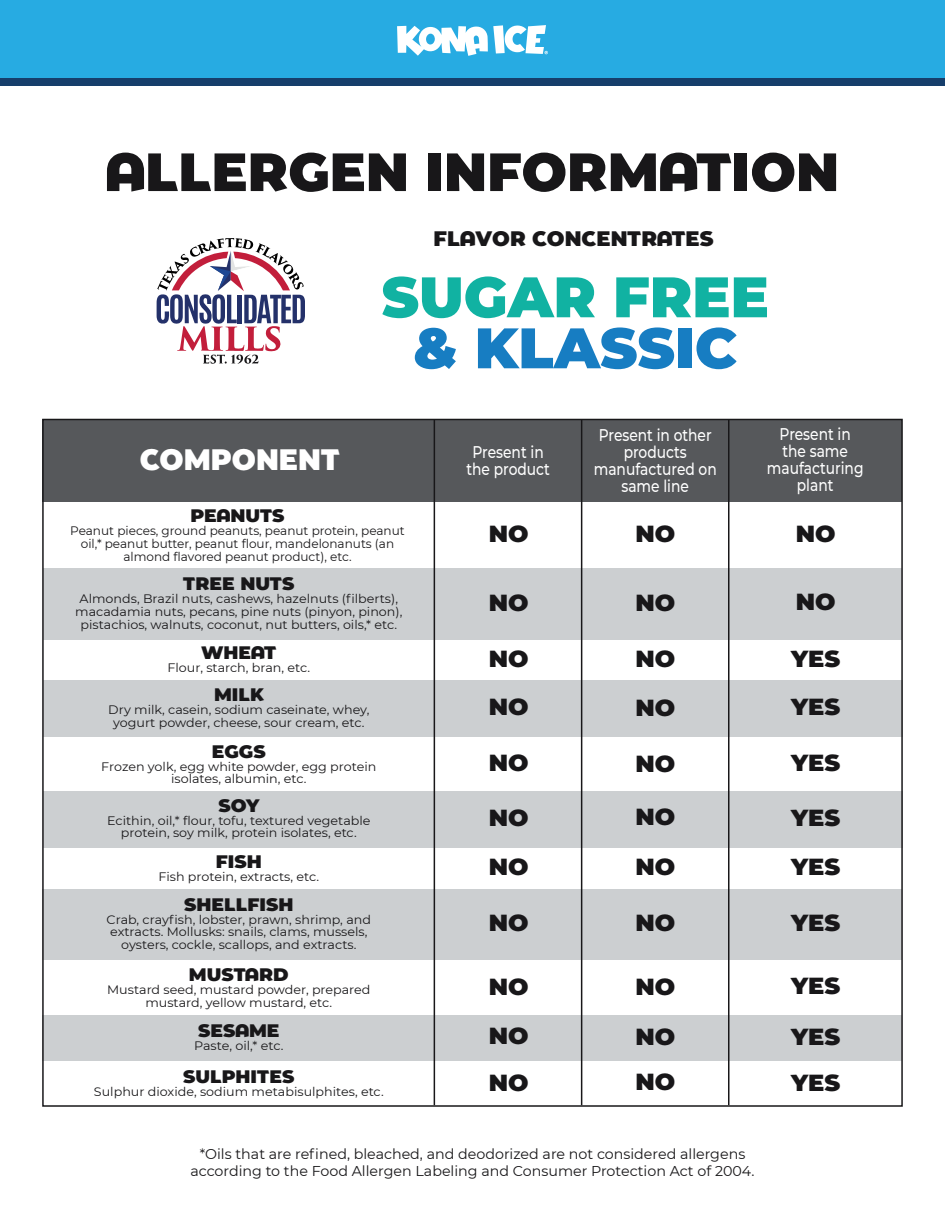
<style>
.page{position:relative;width:945px;height:1215px;background:#fff}
.page>*{position:absolute;margin:0;border:0;box-sizing:border-box;transform-origin:0 0}
.t1{font:900 57px "Montserrat";color:#11b2a2}
.t2{font:900 57px "Montserrat";color:#177dc2}
.t3{font:900 53.7px "Kona Montserrat Temp 1";color:#181719}
.t4{font:900 29.55px "Kona Montserrat Temp 1";color:#fff;scale:.96 1}
.t5{font:900 23.25px "Kona Montserrat Temp 1";color:#181719}
.t6{font:900 21px "Kona Montserrat Temp 1";color:#181719}
.t7{font:900 18.15px "Kona Montserrat Temp 1";color:#181719}
.t8{font:500 16.95px/17px "Montserrat";color:#fff;text-align:center;scale:.82 1}
.t9{font:14.25px/17.1px "Montserrat";color:#181719;text-align:center}
.t10{font:12.3px/12.9px "Montserrat";color:#181719;text-align:center}
</style>
<div class="page">
<div style="left:43px;top:568px;width:858px;height:71px;background:#cccfd1"></div>
<div style="left:43px;top:889px;width:859px;height:71px;background:#cccfd1"></div>
<div style="left:43px;top:791px;width:859px;height:56px;background:#cccfd1"></div>
<div style="left:43px;top:1015px;width:859px;height:45px;background:#cccfd1"></div>
<div style="left:43px;top:681px;width:859px;height:56px;background:#cccfd1"></div>
<div style="left:0;top:0;width:945px;height:78px;background:#27abe2"></div>
<svg style="left:397px;top:25px;width:151px;height:31px"></svg>
<svg style="left:157px;top:238px;width:148px;height:126px"></svg>
<div style="left:43px;top:420px;width:859px;height:82px;background:#56585b"></div>
<hr style="left:434px;top:420px;width:1px;height:685px;background:#181719">
<hr style="left:581px;top:420px;width:1px;height:685px;background:#181719">
<hr style="left:728px;top:420px;width:2px;height:685px;background:#181719">
<div style="left:0;top:78px;width:945px;height:8px;background:#163e6b"></div>
<h2 class="t3" style="left:106px;top:132px;width:735px">ALLERGEN INFORMATION</h2>
<h3 class="t6" style="left:434px;top:223px;width:282px">FLAVOR CONCENTRATES</h3>
<h1 class="t1" style="left:382px;top:254px;width:389px">SUGAR FREE</h1>
<h1 class="t2" style="left:413px;top:305px;width:325px">&amp; KLASSIC</h1>
<h3 class="t4" style="left:140px;top:438px;width:210px">COMPONENT</h3>
<h3 class="t7" style="left:190px;top:502px;width:96px">PEANUTS</h3>
<p class="t10" style="left:70px;top:524px;width:336px">Peanut pieces, ground peanuts, peanut protein, peanut oil,* peanut butter, peanut flour, mandelonanuts (an almond flavored peanut product), etc.</p>
<h3 class="t7" style="left:183px;top:570px;width:113px">TREE NUTS</h3>
<p class="t10" style="left:75px;top:592px;width:329px">Almonds, Brazil nuts, cashews, hazelnuts (filberts), macadamia nuts, pecans, pine nuts (pinyon, pinon), pistachios, walnuts, coconut, nut butters, oils,* etc.</p>
<h3 class="t7" style="left:201px;top:639px;width:77px">WHEAT</h3>
<p class="t10" style="left:167px;top:661px;width:144px">Flour, starch, bran, etc.</p>
<h3 class="t7" style="left:214px;top:681px;width:51px">MILK</h3>
<p class="t10" style="left:108px;top:703px;width:263px">Dry milk, casein, sodium caseinate, whey, yogurt powder, cheese, sour cream, etc.</p>
<h3 class="t7" style="left:212px;top:737px;width:55px">EGGS</h3>
<p class="t10" style="left:101px;top:759px;width:277px">Frozen yolk, egg white powder, egg protein isolates, albumin, etc.</p>
<h3 class="t7" style="left:218px;top:792px;width:42px">SOY</h3>
<p class="t10" style="left:107px;top:813px;width:265px">Ecithin, oil,* flour, tofu, textured vegetable protein, soy milk, protein isolates, etc.</p>
<h3 class="t7" style="left:216px;top:848px;width:48px">FISH</h3>
<p class="t10" style="left:158px;top:870px;width:162px">Fish protein, extracts, etc.</p>
<h3 class="t7" style="left:184px;top:891px;width:111px">SHELLFISH</h3>
<p class="t10" style="left:107px;top:912px;width:266px">Crab, crayfish, lobster, prawn, shrimp, and extracts. Mollusks: snails, clams, mussels, oysters, cockle, scallops, and extracts.</p>
<h3 class="t8" style="left:466px;top:443px;width:103px">Present in the product</h3>
<h3 class="t8" style="left:594px;top:426px;width:152px">Present in other products manufactured on same line</h3>
<h3 class="t8" style="left:767px;top:425px;width:120px">Present in the same maufacturing plant</h3>
<h3 class="t5" style="left:489px;top:516px;width:41px">NO</h3>
<h3 class="t5" style="left:636px;top:516px;width:41px">NO</h3>
<h3 class="t5" style="left:796px;top:516px;width:41px">NO</h3>
<h3 class="t5" style="left:489px;top:585px;width:41px">NO</h3>
<h3 class="t5" style="left:636px;top:585px;width:41px">NO</h3>
<h3 class="t5" style="left:796px;top:585px;width:41px">NO</h3>
<h3 class="t5" style="left:489px;top:641px;width:41px">NO</h3>
<h3 class="t5" style="left:635px;top:642px;width:41px">NO</h3>
<h3 class="t5" style="left:791px;top:641px;width:51px">YES</h3>
<h3 class="t5" style="left:489px;top:689px;width:41px">NO</h3>
<h3 class="t5" style="left:635px;top:690px;width:41px">NO</h3>
<h3 class="t5" style="left:791px;top:690px;width:51px">YES</h3>
<h3 class="t5" style="left:489px;top:746px;width:41px">NO</h3>
<h3 class="t5" style="left:635px;top:746px;width:41px">NO</h3>
<h3 class="t5" style="left:791px;top:745px;width:51px">YES</h3>
<h3 class="t5" style="left:489px;top:800px;width:41px">NO</h3>
<h3 class="t5" style="left:636px;top:800px;width:41px">NO</h3>
<h3 class="t5" style="left:791px;top:800px;width:51px">YES</h3>
<h3 class="t5" style="left:489px;top:849px;width:41px">NO</h3>
<h3 class="t5" style="left:636px;top:849px;width:41px">NO</h3>
<h3 class="t5" style="left:791px;top:849px;width:51px">YES</h3>
<h3 class="t5" style="left:489px;top:905px;width:41px">NO</h3>
<h3 class="t5" style="left:636px;top:905px;width:41px">NO</h3>
<h3 class="t5" style="left:791px;top:905px;width:51px">YES</h3>
<h3 class="t7" style="left:189px;top:961px;width:101px">MUSTARD</h3>
<p class="t10" style="left:107px;top:983px;width:265px">Mustard seed, mustard powder, prepared mustard, yellow mustard, etc.</p>
<h3 class="t5" style="left:489px;top:969px;width:41px">NO</h3>
<h3 class="t5" style="left:636px;top:969px;width:41px">NO</h3>
<h3 class="t5" style="left:791px;top:969px;width:51px">YES</h3>
<h3 class="t7" style="left:198px;top:1017px;width:83px">SESAME</h3>
<p class="t10" style="left:194px;top:1039px;width:91px">Paste, oil,* etc.</p>
<h3 class="t7" style="left:183px;top:1063px;width:113px">SULPHITES</h3>
<p class="t10" style="left:94px;top:1085px;width:291px">Sulphur dioxide, sodium metabisulphites, etc.</p>
<h3 class="t5" style="left:489px;top:1019px;width:41px">NO</h3>
<h3 class="t5" style="left:636px;top:1019px;width:41px">NO</h3>
<h3 class="t5" style="left:791px;top:1019px;width:51px">YES</h3>
<h3 class="t5" style="left:489px;top:1065px;width:41px">NO</h3>
<h3 class="t5" style="left:636px;top:1065px;width:41px">NO</h3>
<h3 class="t5" style="left:791px;top:1065px;width:51px">YES</h3>
<p class="t9" style="left:190px;top:1145px;width:566px">*Oils that are refined, bleached, and deodorized are not considered allergens according to the Food Allergen Labeling and Consumer Protection Act of 2004.</p>
</div>
